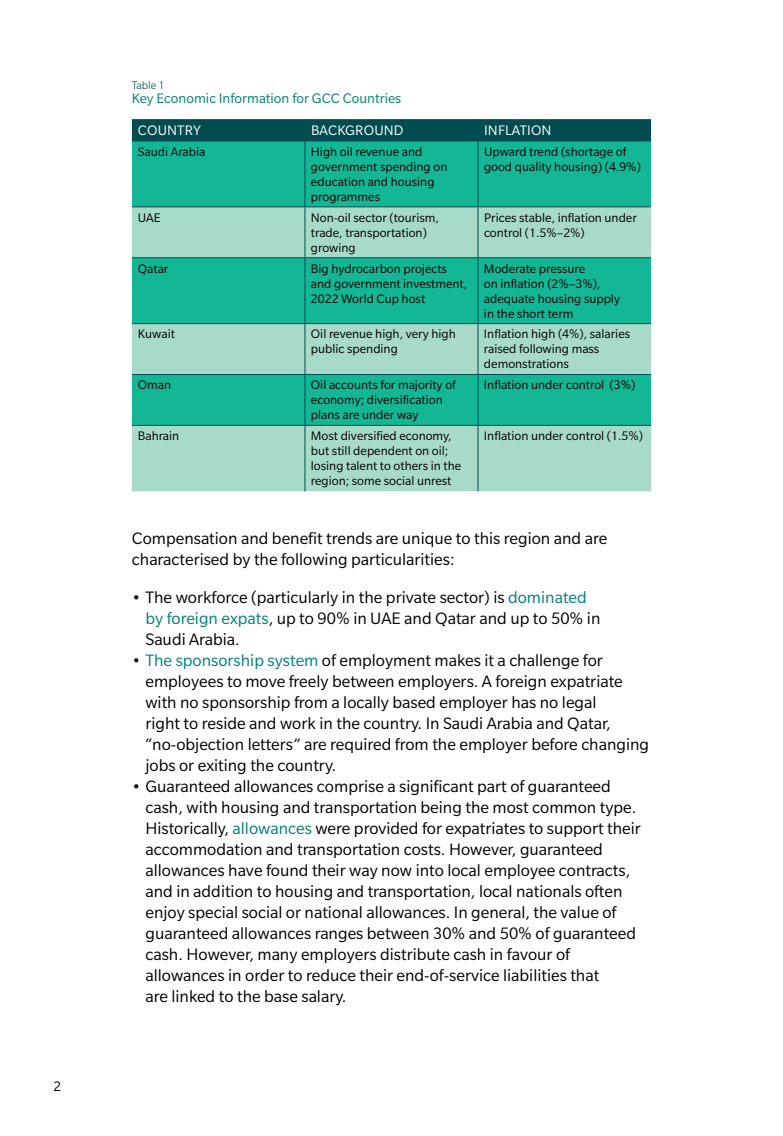
<style>
.page{position:relative;width:783px;height:1136px;background:#fff}
.page>*{position:absolute;margin:0;border:0;box-sizing:border-box;transform-origin:0 0}
.t1{font:18px/21px "Slate Pro";color:#000}
.t2{font:15px "Slate Pro";color:#008175}
.t3{font:15px "Slate Pro";letter-spacing:.01em;color:#fff}
.t4{font:15px "Slate Pro";color:#000}
.t5{font:13.5px/15px "Slate Pro";color:#000}
.t6{font:300 12px "Slate Pro";color:#004c50}
.s1{color:#008175}
</style>
<div class="page">
<div style="left:132px;top:142px;width:519px;height:64px;background:#14b795"></div>
<svg style="left:132px;top:207px;width:519px;height:284px;background:#6acab3"></svg>
<div style="left:132px;top:119px;width:519px;height:22px;background:#004c50"></div>
<hr style="left:132px;top:141px;width:173px;height:1px;background:#004c50">
<hr style="left:305px;top:141px;width:173px;height:1px;background:#004c50">
<hr style="left:304px;top:141px;width:1px;height:65px;background:#004c50">
<hr style="left:478px;top:141px;width:173px;height:1px;background:#004c50">
<hr style="left:477px;top:141px;width:1px;height:65px;background:#004c50">
<hr style="left:132px;top:206px;width:173px;height:1px;background:#004c50">
<hr style="left:305px;top:206px;width:173px;height:1px;background:#004c50">
<hr style="left:304px;top:207px;width:1px;height:50px;background:#004c50">
<hr style="left:478px;top:206px;width:173px;height:1px;background:#004c50">
<hr style="left:477px;top:207px;width:1px;height:50px;background:#004c50">
<hr style="left:132px;top:257px;width:173px;height:1px;background:#004c50">
<hr style="left:305px;top:257px;width:173px;height:1px;background:#004c50">
<hr style="left:304px;top:258px;width:1px;height:65px;background:#004c50">
<hr style="left:478px;top:257px;width:173px;height:1px;background:#004c50">
<hr style="left:477px;top:258px;width:1px;height:65px;background:#004c50">
<hr style="left:132px;top:323px;width:173px;height:1px;background:#004c50">
<hr style="left:305px;top:323px;width:173px;height:1px;background:#004c50">
<hr style="left:304px;top:324px;width:1px;height:50px;background:#004c50">
<hr style="left:478px;top:323px;width:173px;height:1px;background:#004c50">
<hr style="left:477px;top:324px;width:1px;height:50px;background:#004c50">
<hr style="left:132px;top:374px;width:173px;height:1px;background:#004c50">
<hr style="left:305px;top:374px;width:173px;height:1px;background:#004c50">
<hr style="left:304px;top:375px;width:1px;height:50px;background:#004c50">
<hr style="left:478px;top:374px;width:173px;height:1px;background:#004c50">
<hr style="left:477px;top:375px;width:1px;height:50px;background:#004c50">
<hr style="left:132px;top:425px;width:173px;height:1px;background:#004c50">
<hr style="left:305px;top:425px;width:173px;height:1px;background:#004c50">
<hr style="left:304px;top:425px;width:1px;height:66px;background:#004c50">
<hr style="left:478px;top:425px;width:173px;height:1px;background:#004c50">
<hr style="left:477px;top:425px;width:1px;height:66px;background:#004c50">
<p class="t4" style="left:53px;top:1078px;width:9px">2</p>
<p class="t6" style="left:132px;top:79px;width:34px">Table 1</p>
<p class="t2" style="left:132px;top:91px;width:271px">Key Economic Information for GCC Countries</p>
<p class="t3" style="left:138px;top:122px;width:64px">COUNTRY</p>
<p class="t3" style="left:311px;top:122px;width:94px">BACKGROUND</p>
<p class="t3" style="left:484px;top:122px;width:69px">INFLATION</p>
<p class="t5" style="left:138px;top:144px;width:69px">Saudi Arabia</p>
<p class="t5" style="left:311px;top:144px;width:138px">High oil revenue and government spending on education and housing programmes</p>
<p class="t5" style="left:484px;top:144px;width:158px">Upward trend (shortage of good quality housing) (4.9%)</p>
<p class="t5" style="left:138px;top:210px;width:24px">UAE</p>
<p class="t5" style="left:311px;top:210px;width:129px">Non-oil sector (tourism, trade, transportation) growing</p>
<p class="t5" style="left:484px;top:210px;width:154px">Prices stable, inflation under control (1.5%–2%)</p>
<p class="t5" style="left:138px;top:261px;width:32px">Qatar</p>
<p class="t5" style="left:311px;top:261px;width:158px">Big hydrocarbon projects and government investment,<br>2022 World Cup host</p>
<p class="t5" style="left:484px;top:261px;width:137px">Moderate pressure<br>on inflation (2%–3%), adequate housing supply in the short term</p>
<p class="t5" style="left:138px;top:326px;width:38px">Kuwait</p>
<p class="t5" style="left:311px;top:326px;width:146px">Oil revenue high, very high public spending</p>
<p class="t5" style="left:484px;top:326px;width:148px">Inflation high (4%), salaries raised following mass demonstrations</p>
<p class="t5" style="left:138px;top:377px;width:35px">Oman</p>
<p class="t5" style="left:311px;top:377px;width:146px">Oil accounts for majority of economy; diversification plans are under way</p>
<p class="t5" style="left:484px;top:377px;width:153px">Inflation under control (3%)</p>
<p class="t5" style="left:138px;top:428px;width:43px">Bahrain</p>
<p class="t5" style="left:311px;top:428px;width:152px">Most diversified economy, but still dependent on oil; losing talent to others in the region; some social unrest</p>
<p class="t5" style="left:484px;top:428px;width:160px">Inflation under control (1.5%)</p>
<p class="t1" style="left:132px;top:527px;width:477px">Compensation and benefit trends are unique to this region and are characterised by the following particularities:</p>
<p class="t1" style="left:145px;top:586px;width:456px;text-indent:-14px">• The workforce (particularly in the private sector) is <span class="s1">dominated by foreign expats</span>, up to 90% in UAE and Qatar and up to 50% in<br>Saudi Arabia.</p>
<p class="t1" style="left:145px;top:649px;width:505px;text-indent:-14px">• <span class="s1">The sponsorship system</span> of employment makes it a challenge for employees to move freely between employers. A foreign expatriate with no sponsorship from a locally based employer has no legal<br>right to reside and work in the country. In Saudi Arabia and Qatar, “no-objection letters” are required from the employer before changing jobs or exiting the country.</p>
<p class="t1" style="left:145px;top:775px;width:497px;text-indent:-14px">• Guaranteed allowances comprise a significant part of guaranteed cash, with housing and transportation being the most common type.<br>Historically, <span class="s1">allowances</span> were provided for expatriates to support their accommodation and transportation costs. However, guaranteed allowances have found their way now into local employee contracts, and in addition to housing and transportation, local nationals often enjoy special social or national allowances. In general, the value of guaranteed allowances ranges between 30% and 50% of guaranteed cash. However, many employers distribute cash in favour of allowances in order to reduce their end-of-service liabilities that<br>are linked to the base salary.</p>
</div>
